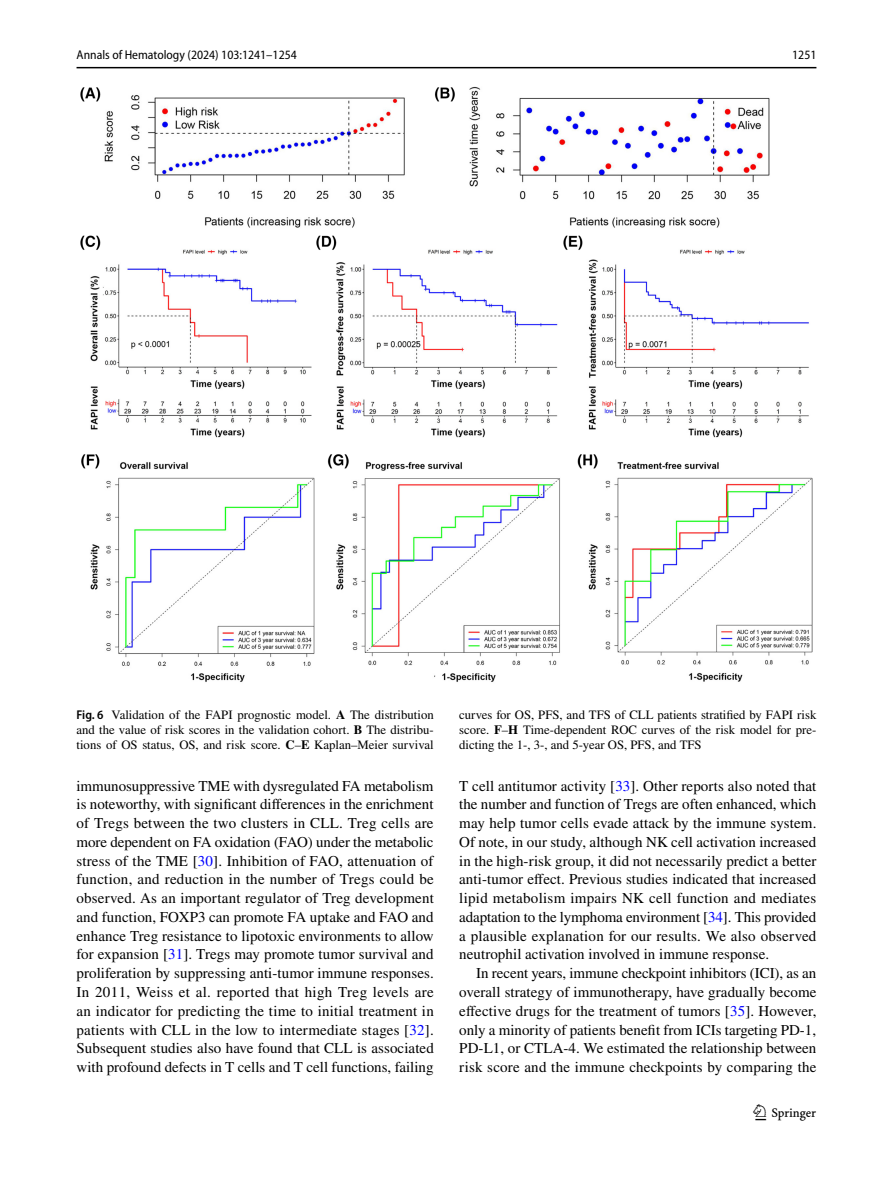
<style>
.page{position:relative;width:893px;height:1187px;background:#fff}
.page>*{position:absolute;margin:0;border:0;box-sizing:border-box;transform-origin:0 0}
.t1{font:22.5px "Springnew Regular 3";color:#000}
.t2{font:15px/18.8px "STIX";letter-spacing:.005em;color:#000;text-align:justify}
.t3{font:12.75px/15px "STIX";color:#000;text-align:justify}
.t4{font:semi-condensed 12.75px "Myriad Pro";color:#000}
.s1{font-family:"Myriad Pro";font-weight:600;font-stretch:semi-condensed}
.s2{font-weight:700}
.s3{color:#00f}
</style>
<div class="page">
<hr style="left:77px;top:67px;width:739px;height:1px;background:#000">
<img style="left:81px;top:87px;width:731px;height:595px">
<p class="t4" style="left:77px;top:48px;width:222px">Annals of Hematology (2024) 103:1241–1254</p>
<p class="t4" style="left:792px;top:48px;width:26px">1251</p>
<p class="t3" style="left:77px;top:707px;width:359px"><span class="s1">Fig. 6</span> Validation of the FAPI prognostic model. <span class="s2">A</span> The distribution and the value of risk scores in the validation cohort. <span class="s2">B</span> The distribu&shy;tions of OS status, OS, and risk score. <span class="s2">C</span>–<span class="s2">E</span> Kaplan–Meier survival</p>
<p class="t3" style="left:459px;top:707px;width:359px">curves for OS, PFS, and TFS of CLL patients stratified by FAPI risk score. <span class="s2">F</span>–<span class="s2">H</span> Time-dependent ROC curves of the risk model for pre&shy;dicting the 1-, 3-, and 5-year OS, PFS, and TFS</p>
<p class="t2" style="left:77px;top:777px;width:359px">immunosuppressive TME with dysregulated FA metabolism is noteworthy, with significant differences in the enrichment of Tregs between the two clusters in CLL. Treg cells are more dependent on FA oxidation (FAO) under the metabolic stress of the TME [<span class="s3">30</span>]. Inhibition of FAO, attenuation of function, and reduction in the number of Tregs could be observed. As an important regulator of Treg development and function, FOXP3 can promote FA uptake and FAO and enhance Treg resistance to lipotoxic environments to allow for expansion [<span class="s3">31</span>]. Tregs may promote tumor survival and proliferation by suppressing anti-tumor immune responses.<br>In 2011, Weiss et al. reported that high Treg levels are an indicator for predicting the time to initial treatment in patients with CLL in the low to intermediate stages [<span class="s3">32</span>].<br>Subsequent studies also have found that CLL is associated with profound defects in T cells and T cell functions, failing</p>
<p class="t2" style="left:459px;top:777px;width:359px">T cell antitumor activity [<span class="s3">33</span>]. Other reports also noted that the number and function of Tregs are often enhanced, which may help tumor cells evade attack by the immune system.<br>Of note, in our study, although NK cell activation increased in the high-risk group, it did not necessarily predict a better anti-tumor effect. Previous studies indicated that increased lipid metabolism impairs NK cell function and mediates adaptation to the lymphoma environment [<span class="s3">34</span>]. This provided a plausible explanation for our results. We also observed neutrophil activation involved in immune response.</p>
<p class="t2" style="left:459px;top:964px;width:359px;text-indent:17px">In recent years, immune checkpoint inhibitors (ICI), as an overall strategy of immunotherapy, have gradually become effective drugs for the treatment of tumors [<span class="s3">35</span>]. However, only a minority of patients benefit from ICIs targeting PD-1, PD-L1, or CTLA-4. We estimated the relationship between risk score and the immune checkpoints by comparing the</p>
<h1 class="t1" style="left:755px;top:1104px;width:62px">1 3</h1>
</div>
